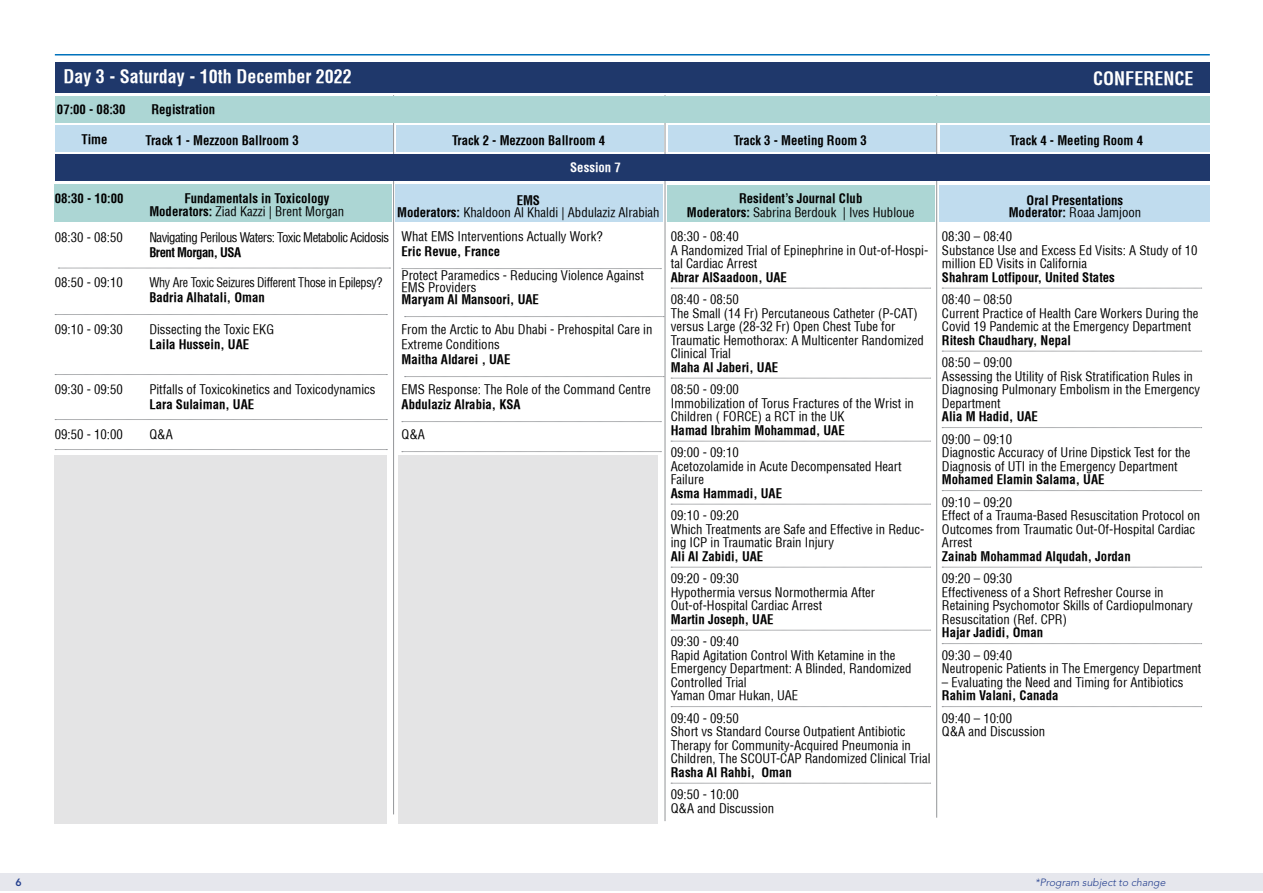
<style>
.page{position:relative;width:1263px;height:893px;background:#fff}
.page>*{position:absolute;margin:0;border:0;box-sizing:border-box;transform-origin:0 0}
.t1{font:700 condensed 18px "Helvetica";color:#fff}
.t2{font:condensed 12.75px/13.5px "Helvetica";color:#000}
.t3{font:700 condensed 12.75px/12.8px "Helvetica";color:#000;text-align:center}
.t4{font:condensed 12.75px/26.2px "Helvetica";letter-spacing:-.04em;color:#000}
.t5{font:condensed 12.75px "Helvetica";letter-spacing:-.025em;color:#000;scale:.95 1}
.t6{font:700 condensed 12.75px "Helvetica";letter-spacing:-.04em;color:#000}
.t7{font:700 condensed 12.75px "Helvetica";color:#fff}
.t8{font:italic 300 10.5px "Avenir LT Std";color:#25408f}
.t9{font:800 10.5px "Avenir LT Std";color:#25408f}
.s1{font-weight:700}
.s2{font-weight:400}
</style>
<div class="page">
<div style="left:0;top:873px;width:1263px;height:18px;background:#e6e7ed"></div>
<hr style="left:55px;top:54px;width:1155px;height:2px;background:#0072bc">
<div style="left:55px;top:63px;width:1155px;height:30px;background:#1f386b"></div>
<div style="left:55px;top:125px;width:338px;height:26px;background:#c0dcee"></div>
<div style="left:54px;top:184px;width:338px;height:38px;background:#acd6d4"></div>
<div style="left:396px;top:125px;width:268px;height:26px;background:#c0dcee"></div>
<div style="left:668px;top:125px;width:268px;height:26px;background:#c0dcee"></div>
<div style="left:940px;top:125px;width:270px;height:26px;background:#c0dcee"></div>
<div style="left:395px;top:184px;width:268px;height:38px;background:#c0dcee"></div>
<div style="left:667px;top:185px;width:268px;height:37px;background:#acd6d4"></div>
<div style="left:940px;top:186px;width:270px;height:36px;background:#c0dcee"></div>
<svg style="left:58px;top:268px;width:332px;height:1px"></svg>
<svg style="left:55px;top:314px;width:332px;height:1px"></svg>
<svg style="left:55px;top:374px;width:332px;height:1px"></svg>
<svg style="left:55px;top:419px;width:332px;height:1px"></svg>
<svg style="left:55px;top:449px;width:332px;height:1px"></svg>
<hr style="left:393px;top:95px;width:1px;height:719px;background:#939598">
<hr style="left:665px;top:95px;width:1px;height:726px;background:#939598">
<hr style="left:936px;top:95px;width:1px;height:723px;background:#939598">
<div style="left:55px;top:97px;width:1155px;height:26px;background:#acd6d4"></div>
<div style="left:55px;top:154px;width:1155px;height:26px;background:#1f386b"></div>
<svg style="left:402px;top:268px;width:259px;height:1px"></svg>
<svg style="left:405px;top:316px;width:259px;height:1px"></svg>
<svg style="left:405px;top:376px;width:259px;height:1px"></svg>
<svg style="left:402px;top:421px;width:259px;height:1px"></svg>
<svg style="left:402px;top:451px;width:259px;height:1px"></svg>
<svg style="left:671px;top:288px;width:260px;height:1px"></svg>
<svg style="left:671px;top:378px;width:260px;height:1px"></svg>
<svg style="left:671px;top:441px;width:260px;height:1px"></svg>
<svg style="left:671px;top:504px;width:260px;height:1px"></svg>
<svg style="left:671px;top:567px;width:260px;height:1px"></svg>
<svg style="left:671px;top:630px;width:260px;height:1px"></svg>
<svg style="left:671px;top:706px;width:260px;height:1px"></svg>
<svg style="left:671px;top:783px;width:260px;height:1px"></svg>
<svg style="left:942px;top:288px;width:260px;height:1px"></svg>
<svg style="left:942px;top:351px;width:260px;height:1px"></svg>
<svg style="left:942px;top:427px;width:260px;height:1px"></svg>
<svg style="left:942px;top:490px;width:260px;height:1px"></svg>
<svg style="left:942px;top:567px;width:260px;height:1px"></svg>
<svg style="left:942px;top:643px;width:260px;height:1px"></svg>
<svg style="left:942px;top:706px;width:260px;height:1px"></svg>
<div style="left:54px;top:456px;width:333px;height:368px;background:#e4e4e5"></div>
<div style="left:398px;top:456px;width:260px;height:368px;background:#e4e4e5"></div>
<p class="t9" style="left:16px;top:876px;width:8px">6</p>
<h1 class="t1" style="left:63px;top:65px;width:290px">Day -3 Saturday - 10th December 2022</h1>
<p class="t3" style="left:57px;top:103px;width:70px">07:00 - 08:30</p>
<p class="t3" style="left:82px;top:133px;width:27px">Time</p>
<p class="t3" style="left:55px;top:192px;width:70px">08:30 - 10:00</p>
<p class="t2" style="left:55px;top:231px;width:69px">08:30 - 08:50</p>
<p class="t2" style="left:55px;top:276px;width:69px">08:50 - 09:10</p>
<p class="t2" style="left:55px;top:322px;width:69px">09:10 - 09:30</p>
<p class="t2" style="left:55px;top:382px;width:69px">09:30 - 09:50</p>
<p class="t2" style="left:55px;top:427px;width:69px">09:50 - 10:00</p>
<p class="t3" style="left:151px;top:103px;width:65px">Registration</p>
<p class="t3" style="left:146px;top:133px;width:155px">Track -1 Mezzoon Ballroom 3</p>
<p class="t3" style="left:184px;top:192px;width:146px">Fundamentals in Toxicology</p>
<p class="t4" style="left:149px;top:198px;width:241px"><span class="s1">Moderators:</span> Ziad Kazzi | Brent Morgan<br>Navigating Perilous Waters: Toxic Metabolic Acidosis</p>
<p class="t6" style="left:149px;top:244px;width:93px">Brent Morgan, USA</p>
<p class="t5" style="left:149px;top:275px;width:247px">Why Are Toxic Seizures Different Those in Epilepsy?</p>
<p class="t3" style="left:149px;top:291px;width:117px">Badria Alhatali, Oman</p>
<p class="t2" style="left:149px;top:322px;width:126px">Dissecting the Toxic EKG</p>
<p class="t3" style="left:149px;top:338px;width:101px">Laila Hussein, UAE</p>
<p class="t2" style="left:149px;top:382px;width:228px">Pitfalls of Toxicokinetics and Toxicodynamics</p>
<p class="t3" style="left:149px;top:398px;width:106px">Lara Sulaiman, UAE</p>
<p class="t2" style="left:149px;top:427px;width:25px">Q&amp;A</p>
<p class="t3" style="left:452px;top:133px;width:155px">Track -2 Mezzoon Ballroom 4</p>
<p class="t7" style="left:570px;top:159px;width:52px">Session 7</p>
<p class="t2" style="left:397px;top:194px;width:264px;line-height:12.8px;text-align:center"><span class="s1">EMS<br>Moderators:</span> Khaldoon Al Khaldi | Abdulaziz Alrabiah</p>
<p class="t2" style="left:402px;top:230px;width:203px">What EMS Interventions Actually Work?</p>
<p class="t3" style="left:402px;top:245px;width:100px">Eric Revue, France</p>
<p class="t2" style="left:402px;top:269px;width:244px;line-height:12px">Protect Paramedics - Reducing Violence Against<br>EMS Providers</p>
<p class="t3" style="left:402px;top:293px;width:139px">Maryam Al Mansoori, UAE</p>
<p class="t2" style="left:402px;top:322px;width:252px;line-height:15px">From the Arctic to Abu Dhabi - Prehospital Care in<br>Extreme Conditions</p>
<p class="t3" style="left:402px;top:353px;width:110px">Maitha Aldarei , UAE</p>
<p class="t2" style="left:402px;top:383px;width:251px">EMS Response: The Role of the Command Centre</p>
<p class="t3" style="left:402px;top:398px;width:121px">Abdulaziz Alrabia, KSA</p>
<p class="t2" style="left:402px;top:428px;width:25px">Q&amp;A</p>
<p class="t3" style="left:734px;top:133px;width:135px">Track -3 Meeting Room 3</p>
<p class="t3" style="left:739px;top:192px;width:125px">Resident s’ Journal Club</p>
<p class="t2" style="left:843px;top:205px;width:73px">| Ives Hubloue</p>
<p class="t2" style="left:687px;top:205px;width:151px"><span class="s1">Moderators:</span> Sabrina Berdouk</p>
<p class="t2" style="left:671px;top:223px;width:88px;line-height:27px">08:30 - 08:40<br>tal Cardiac Arrest</p>
<p class="t2" style="left:671px;top:243px;width:259px">A Randomized Trial of Epinephrine in Out-of-Hospi-</p>
<p class="t3" style="left:671px;top:271px;width:118px">Abrar AlSaadoon, UAE</p>
<p class="t2" style="left:671px;top:293px;width:254px">08:40 - 08:50<br>The Small (14 Fr) Percutaneous Catheter -P( CAT( versus Large (28-32 Fr) Open Chest Tube for Traumatic Hemothorax A: Multicenter Randomized Clinical Trial</p>
<p class="t3" style="left:671px;top:361px;width:109px">Maha Al Jaberi, UAE</p>
<p class="t2" style="left:671px;top:383px;width:245px">08:50 - 09:00<br>Immobilization of Torus Fractures of the Wrist in<br>Children ( FORCE a) RCT in the UK</p>
<p class="t3" style="left:671px;top:424px;width:175px">Hamad Ibrahim Mohammad, UAE</p>
<p class="t2" style="left:671px;top:446px;width:232px">09:00 - 09:10<br>Acetozolamide in Acute Decompensated Heart<br>Failure</p>
<p class="t3" style="left:671px;top:487px;width:113px">Asma Hammadi, UAE</p>
<p class="t2" style="left:671px;top:502px;width:165px;line-height:27px">09:10 - 09:20<br>ing ICP in Traumatic Brain Injury</p>
<p class="t2" style="left:671px;top:522px;width:255px">Which Treatments are Safe and Effective in Reduc-</p>
<p class="t3" style="left:671px;top:550px;width:94px">Ali Al Zabidi, UAE</p>
<p class="t2" style="left:671px;top:572px;width:206px">09:20 - 09:30<br>Hypothermia versus Normothermia After<br>Out-of-Hospital Cardiac Arrest</p>
<p class="t3" style="left:671px;top:613px;width:104px">Martin Joseph, UAE</p>
<p class="t2" style="left:671px;top:635px;width:242px">09:30 - 09:40<br>Rapid Agitation Control With Ketamine in the<br>Emergency Department A: Blinded, Randomized<br>Controlled Trial<br>Yaman Omar Hukan, UAE</p>
<p class="t2" style="left:671px;top:711px;width:261px">09:40 - 09:50<br>Short vs Standard Course Outpatient Antibiotic Therapy for Community-Acquired Pneumonia in Children, The SCOUT-CAP Randomized Clinical Trial</p>
<p class="t3" style="left:761px;top:766px;width:32px">Oman</p>
<p class="t3" style="left:671px;top:766px;width:86px">Rasha Al Rahbi,</p>
<p class="t2" style="left:671px;top:788px;width:105px">09:50 - 10:00<br>Q&amp;A and Discussion</p>
<h1 class="t1" style="left:1093px;top:67px;width:102px">CONFERENCE</h1>
<p class="t3" style="left:1010px;top:133px;width:135px">Track -4 Meeting Room 4</p>
<p class="t3" style="left:1009px;top:194px;width:134px">Oral Presentations<br>Moderator: <span class="s2">Roaa Jamjoon</span></p>
<p class="t2" style="left:942px;top:230px;width:257px">08:30 – 08:40<br>Substance Use and Excess Ed Visits A: Study of 10 million ED Visits in California</p>
<p class="t3" style="left:942px;top:271px;width:174px">Shahram Lotfipour, United States</p>
<p class="t2" style="left:942px;top:293px;width:258px">08:40 – 08:50<br>Current Practice of Health Care Workers During the<br>Covid 19 Pandemic at the Emergency Department</p>
<p class="t3" style="left:942px;top:334px;width:131px">Ritesh Chaudhary, Nepal</p>
<p class="t2" style="left:942px;top:356px;width:260px">08:50 – 09:00<br>Assessing the Utility of Risk Stratification Rules in<br>Diagnosing Pulmonary Embolism in the Emergency<br>Department</p>
<p class="t3" style="left:942px;top:410px;width:97px">Alia M Hadid, UAE</p>
<p class="t2" style="left:942px;top:432px;width:250px">09:00 – 09:10<br>Diagnostic Accuracy of Urine Dipstick Test for the<br>Diagnosis of UTI in the Emergency Department</p>
<p class="t3" style="left:942px;top:473px;width:164px">Mohamed Elamin Salama, UAE</p>
<p class="t2" style="left:942px;top:495px;width:260px">09:10 – 09:20<br>Effect of a Trauma-Based Resuscitation Protocol on<br>Outcomes from Traumatic Out-Of-Hospital Cardiac<br>Arrest</p>
<p class="t3" style="left:942px;top:550px;width:190px">Zainab Mohammad Alqudah, Jordan</p>
<p class="t2" style="left:942px;top:572px;width:252px">09:20 – 09:30<br>Effectiveness of a Short Refresher Course in Retaining Psychomotor Skills of Cardiopulmonary Resuscitation (Ref. CPR(</p>
<p class="t3" style="left:942px;top:626px;width:103px">Hajar Jadidi, Oman</p>
<p class="t2" style="left:942px;top:648px;width:261px">09:30 – 09:40<br>Neutropenic Patients in The Emergency Department</p>
<p class="t2" style="left:942px;top:675px;width:243px">– Evaluating the Need and Timing for Antibiotics</p>
<p class="t3" style="left:942px;top:689px;width:118px">Rahim Valani, Canada</p>
<p class="t2" style="left:942px;top:711px;width:105px">09:40 – 10:00<br>Q&amp;A and Discussion</p>
<p class="t8" style="left:1035px;top:876px;width:132px">*Program subject to change</p>
</div>
